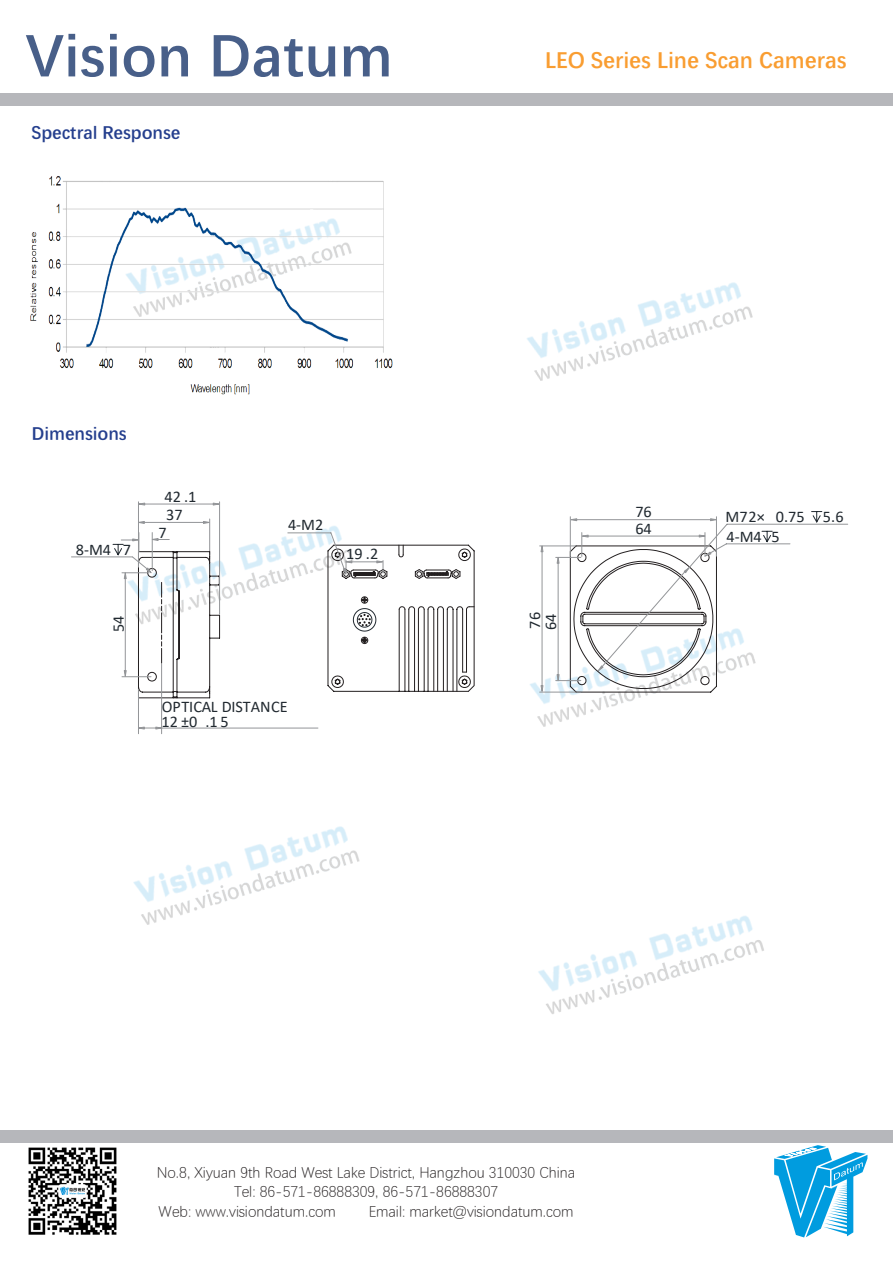
<style>
.page{position:relative;width:893px;height:1263px;background:#fff}
.page>*{position:absolute;margin:0;border:0;box-sizing:border-box;transform-origin:0 0}
.t1{font:700 60px "Deng Xian";color:#485f89}
.t2{font:700 22.5px "Deng Xian";color:#f99d31}
.t3{font:700 18px "Deng Xian";color:#253f8e}
.t4{font:16.35px "Calibri";color:#212930}
.t5{font:16.2px/17.1px "Calibri";color:#212930}
.t6{font:300 15px "Deng Xian";color:#231f20}
</style>
<div class="page">
<img style="left:0;top:93px;width:893px;height:1145px">
<img style="left:26px;top:170px;width:371px;height:230px">
<hr style="left:540px;top:545px;width:36px;height:1px;background:#939598">
<hr style="left:540px;top:692px;width:41px;height:1px;background:#939598">
<hr style="left:542px;top:552px;width:1px;height:134px;background:#939598">
<svg style="left:540px;top:545px;width:4px;height:8px"></svg>
<svg style="left:540px;top:685px;width:4px;height:7px"></svg>
<svg style="left:556px;top:511px;width:292px;height:182px"></svg>
<hr style="left:71px;top:556px;width:62px;height:1px;background:#939598">
<hr style="left:162px;top:728px;width:156px;height:1px;background:#939598">
<hr style="left:138px;top:689px;width:1px;height:45px;background:#939598">
<hr style="left:161px;top:664px;width:1px;height:70px;background:#939598">
<svg style="left:112px;top:501px;width:108px;height:229px"></svg>
<svg style="left:287px;top:532px;width:188px;height:160px"></svg>
<p class="t1" style="left:26px;top:15px;width:369px">Vision Datum</p>
<p class="t3" style="left:32px;top:120px;width:150px">Spectral Response</p>
<p class="t3" style="left:32px;top:421px;width:97px">Dimensions</p>
<p class="t5" style="left:76px;top:541px;width:57px">8-M4 7</p>
<p class="t5" style="left:109px;top:632px;width:18px;rotate:-90deg">54</p>
<p class="t4" style="left:165px;top:485px;width:33px">42 .1</p>
<p class="t5" style="left:158px;top:506px;width:26px;text-indent:8px">37<br>7</p>
<p class="t5" style="left:288px;top:516px;width:37px">4-M2</p>
<p class="t5" style="left:346px;top:545px;width:34px">19 .2</p>
<p class="t5" style="left:162px;top:699px;width:128px;line-height:14.5px">OPTICAL DISTANCE<br>12 ±0 .15</p>
<p class="t2" style="left:545px;top:44px;width:303px">LEO Series Line Scan Cameras</p>
<p class="t5" style="left:526px;top:630px;width:19px;line-height:16px;rotate:-90deg">76<br>64</p>
<p class="t5" style="left:635px;top:503px;width:18px">76<br>64</p>
<p class="t5" style="left:726px;top:508px;width:120px">M72× 0.75 5.6</p>
<p class="t5" style="left:726px;top:528px;width:55px">4-M4 5</p>
<p class="t6" style="left:157px;top:1163px;width:420px">No.8, Xiyuan 9th Road West Lake District, Hangzhou 310030 China</p>
<p class="t6" style="left:234px;top:1182px;width:266px">Tel: 86-571-86888309, 86-571-86888307</p>
<p class="t6" style="left:159px;top:1202px;width:179px">Web: www.visiondatum.com</p>
<p class="t6" style="left:369px;top:1202px;width:206px">Email: market@visiondatum.com</p>
</div>
